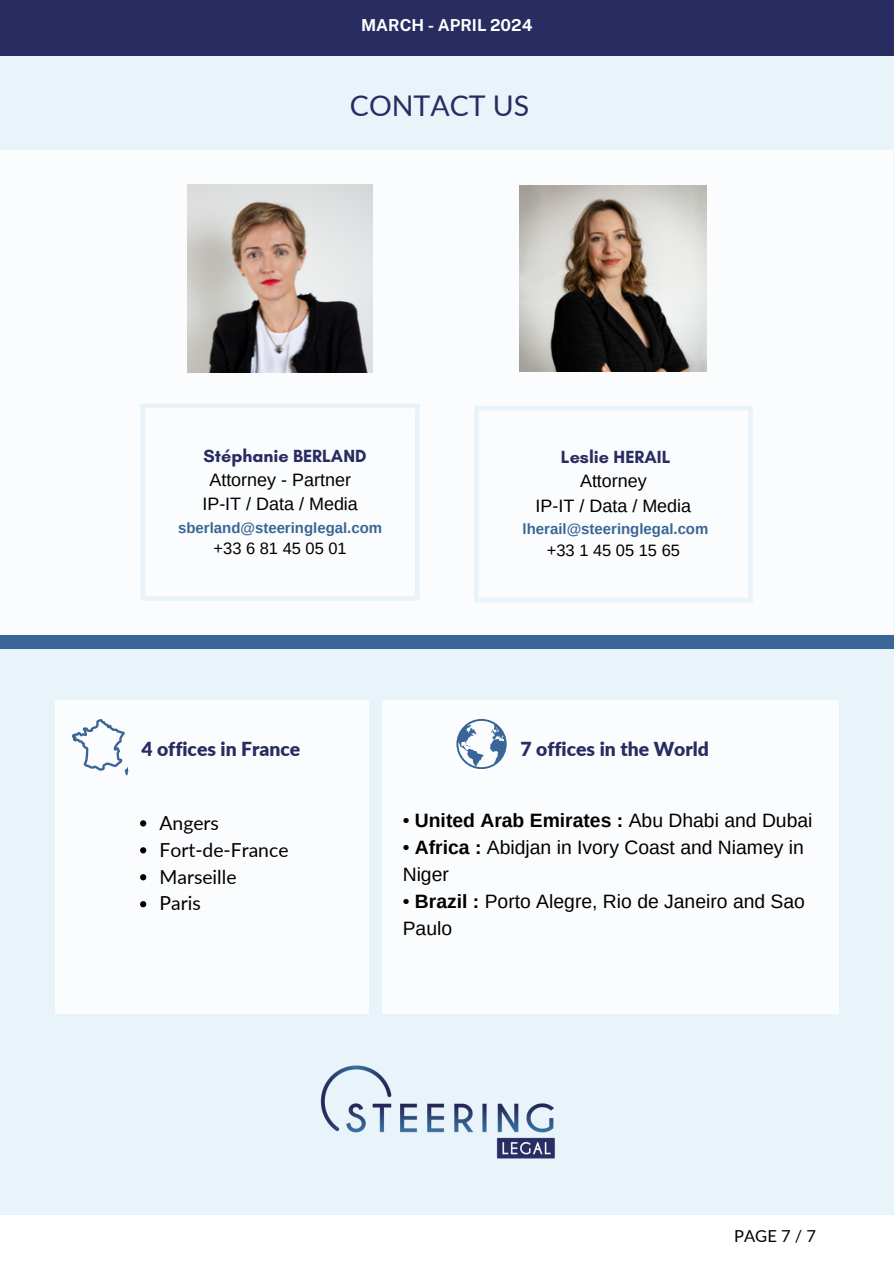
<style>
.page{position:relative;width:894px;height:1264px;background:#fff}
.page>*{position:absolute;margin:0;border:0;box-sizing:border-box;transform-origin:0 0}
.t1{font:28.5px "Lato";color:#292c61}
.t2{font:19.35px/27px "Arimo";color:#000}
.t3{font:700 19.35px "Arimo";color:#000}
.t4{font:900 19.35px "Lato";color:#292c61}
.t5{font:19.35px "Lato";color:#000}
.t6{font:18px "Arimo";color:#000}
.t7{font:700 18px "Glacial Indifference";color:#292c61}
.t8{font:16.5px "Arimo";color:#000}
.t9{font:700 16.5px "Public Sans";color:#fff}
.t10{font:16.5px "Lato";color:#000}
.t11{font:700 15px "Arimo";color:#396696}
.s1{font-weight:400}
.s2{font-weight:700}
</style>
<div class="page">
<div style="left:0;top:0;width:893px;height:1263px;background:#e8f3fa"></div>
<div style="left:0;top:0;width:893px;height:56px;background:#292c61"></div>
<div style="left:0;top:1214px;width:893px;height:49px;background:#fff"></div>
<div style="left:0;top:150px;width:892px;height:485px;background:#fff"></div>
<hr style="left:141px;top:408px;width:4px;height:188px;background:#e8f3fa">
<hr style="left:415px;top:408px;width:4px;height:188px;background:#e8f3fa">
<div style="left:141px;top:403px;width:278px;height:5px;background:#e8f3fa"></div>
<hr style="left:141px;top:596px;width:278px;height:4px;background:#e8f3fa">
<img style="left:187px;top:184px;width:186px;height:188px">
<hr style="left:474px;top:410px;width:4px;height:188px;background:#e8f3fa">
<hr style="left:748px;top:410px;width:4px;height:188px;background:#e8f3fa">
<hr style="left:474px;top:406px;width:278px;height:4px;background:#e8f3fa">
<hr style="left:474px;top:598px;width:278px;height:4px;background:#e8f3fa">
<img style="left:320px;top:1065px;width:235px;height:94px">
<div style="left:56px;top:700px;width:312px;height:313px;background:#fff"></div>
<div style="left:382px;top:700px;width:455px;height:313px;background:#fff"></div>
<svg style="left:72px;top:719px;width:56px;height:56px"></svg>
<svg style="left:456px;top:719px;width:50px;height:49px"></svg>
<svg style="left:140px;top:820px;width:6px;height:6px"></svg>
<svg style="left:140px;top:847px;width:6px;height:6px"></svg>
<svg style="left:140px;top:874px;width:6px;height:6px"></svg>
<svg style="left:140px;top:901px;width:6px;height:6px"></svg>
<div style="left:0;top:635px;width:893px;height:14px;background:#396696"></div>
<img style="left:520px;top:185px;width:186px;height:187px">
<p class="t9" style="left:361px;top:16px;width:173px">MARCH - APRIL 2024</p>
<h2 class="t1" style="left:350px;top:88px;width:181px">CONTACT US</h2>
<h4 class="t7" style="left:203px;top:445px;width:164px">Stéphanie BERLAND</h4>
<h1 class="t6" style="left:209px;top:469px;width:143px">Attorney - Partner</h1>
<p class="t6" style="left:202px;top:494px;width:157px">IP-IT / Data / Media</p>
<p class="t11" style="left:178px;top:519px;width:205px">sberland@steeringlegal.com</p>
<p class="t8" style="left:213px;top:539px;width:134px">+33 6 81 45 05 01</p>
<p class="t7" style="left:560px;top:446px;width:111px">Leslie HERAIL</p>
<p class="t6" style="left:580px;top:470px;width:68px">Attorney</p>
<p class="t6" style="left:535px;top:495px;width:157px">IP-IT / Data / Media</p>
<p class="t11" style="left:522px;top:520px;width:187px">lherail@steeringlegal.com</p>
<p class="t8" style="left:546px;top:540px;width:134px">+33 1 45 05 15 65</p>
<p class="t4" style="left:141px;top:736px;width:160px">4 offices in France</p>
<h2 class="t5" style="left:159px;top:810px;width:61px">Angers</h2>
<p class="t5" style="left:159px;top:837px;width:130px">Fort-de-France</p>
<p class="t5" style="left:159px;top:864px;width:79px">Marseille</p>
<p class="t5" style="left:159px;top:891px;width:43px">Paris</p>
<p class="t4" style="left:520px;top:736px;width:190px">7 offices in the World</p>
<p class="t3" style="left:402px;top:809px;width:411px"><span class="s1">•</span> United Arab Emirates : <span class="s1">Abu Dhabi and Dubai</span></p>
<p class="t2" style="left:402px;top:834px;width:402px">• <span class="s2">Africa :</span> Abidjan in Ivory Coast and Niamey in<br>Niger</p>
<p class="t2" style="left:402px;top:888px;width:404px">• <span class="s2">Brazil :</span> Porto Alegre, Rio de Janeiro and Sao<br>Paulo</p>
<p class="t10" style="left:734px;top:1225px;width:83px">PAGE 7 / 7</p>
</div>
